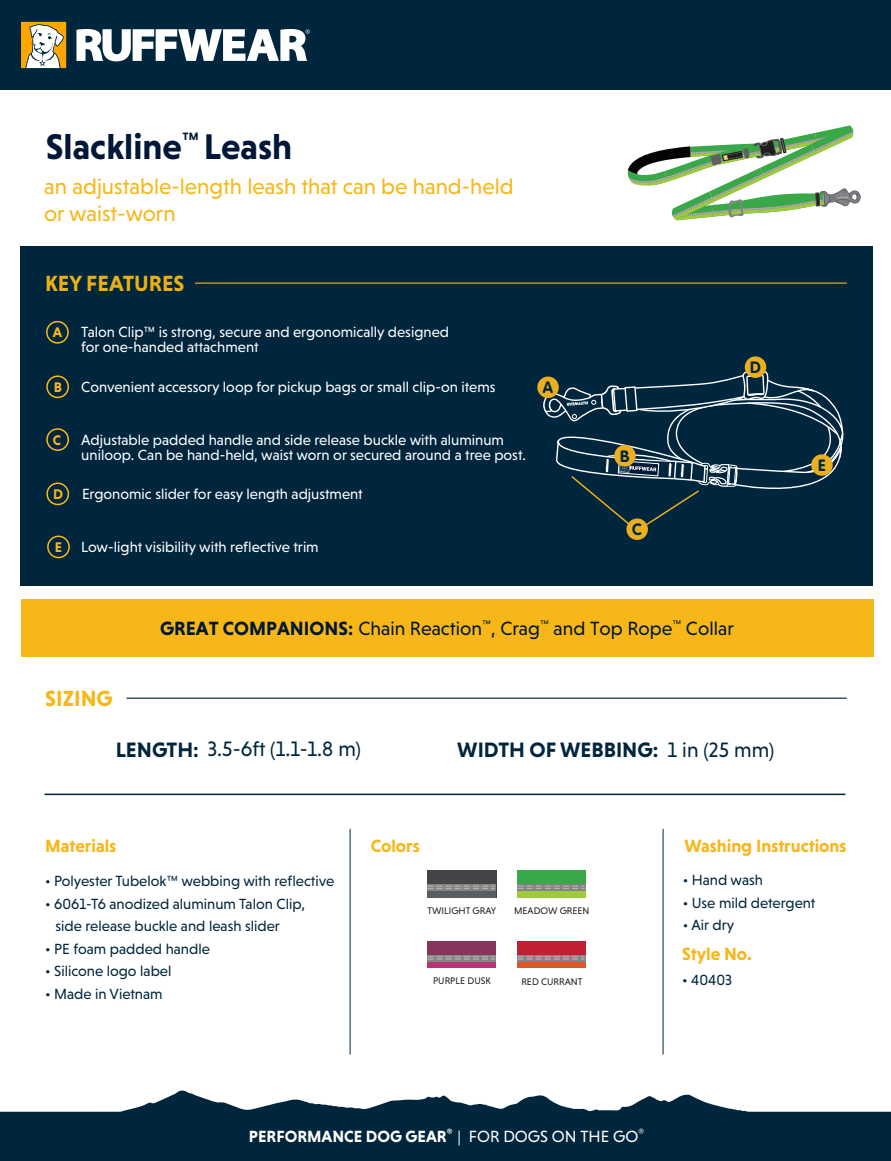
<style>
.page{position:relative;width:891px;height:1161px;background:#fff}
.page>*{position:absolute;margin:0;border:0;box-sizing:border-box;transform-origin:0 0}
.t1{font:700 36.3px "Niveau Grotesk";color:#001739}
.t2{font:22.5px/27px "Niveau Grotesk";color:#f7b718}
.t3{font:700 22.35px "Niveau Grotesk";color:#ebaf16}
.t4{font:700 22.35px "Niveau Grotesk";color:#f7b718}
.t5{font:21.15px "Niveau Grotesk";color:#00263e}
.t6{font:700 21.15px "Niveau Grotesk";color:#00263e}
.t7{font:19.5px "Niveau Grotesk";color:#001739}
.t8{font:700 18px "Niveau Grotesk";color:#f7b718}
.t9{font:700 16.5px "Niveau Grotesk";color:#fff}
.t10{font:700 16.2px "VAG Rounded";color:#00263e}
.t11{font:15px/15px "Niveau Grotesk";color:#fff}
.t12{font:15px/22.5px "Niveau Grotesk";color:#00263e}
.t13{font:700 14.25px "Niveau Grotesk";color:#f7b718}
.t14{font:9.75px "Niveau Grotesk";color:#221e1f}
.s1{font-weight:700}
.s2{font-weight:400}
</style>
<div class="page">
<div style="left:21px;top:599px;width:852px;height:58px;background:#f7b718"></div>
<div style="left:0;top:0;width:891px;height:89px;background:#00263e"></div>
<svg style="left:76px;top:29px;width:234px;height:32px"></svg>
<svg style="left:21px;top:21px;width:46px;height:48px;background:#d6b97a"></svg>
<div style="left:20px;top:246px;width:852px;height:340px;background:#00263e"></div>
<div style="left:46px;top:428px;width:23px;height:23px;border:2px solid #fdb913;border-radius:10px"></div>
<div style="left:46px;top:375px;width:23px;height:23px;border:2px solid #fdb913;border-radius:10px"></div>
<div style="left:46px;top:321px;width:23px;height:23px;border:2px solid #fdb913;border-radius:10px"></div>
<div style="left:46px;top:483px;width:23px;height:22px;border:2px solid #fdb913;border-radius:10px"></div>
<hr style="left:44px;top:794px;width:801px;height:1px;background:#00263e">
<hr style="left:350px;top:829px;width:1px;height:226px;background:#00263e">
<hr style="left:663px;top:829px;width:1px;height:226px;background:#00263e">
<hr style="left:127px;top:698px;width:720px;height:1px;background:#00263e">
<hr style="left:195px;top:283px;width:652px;height:1px;background:#f7b718">
<div style="left:427px;top:871px;width:69px;height:27px;background:#444548"></div>
<div style="left:428px;top:889px;width:68px;height:9px;background:#595e62"></div>
<svg style="left:427px;top:884px;width:69px;height:7px"></svg>
<svg style="left:427px;top:886px;width:68px;height:3px"></svg>
<div style="left:517px;top:871px;width:69px;height:17px;background:#39a849"></div>
<div style="left:517px;top:888px;width:69px;height:10px;background:#9dcb3b"></div>
<svg style="left:517px;top:884px;width:69px;height:7px"></svg>
<svg style="left:518px;top:886px;width:67px;height:3px"></svg>
<div style="left:428px;top:941px;width:68px;height:17px;background:#87345e"></div>
<svg style="left:427px;top:958px;width:69px;height:10px"></svg>
<div style="left:428px;top:955px;width:68px;height:6px;background:#868485"></div>
<svg style="left:428px;top:956px;width:67px;height:4px"></svg>
<div style="left:517px;top:941px;width:69px;height:17px;background:#c02134"></div>
<svg style="left:517px;top:961px;width:69px;height:7px"></svg>
<div style="left:517px;top:955px;width:69px;height:6px;background:#868485"></div>
<svg style="left:517px;top:956px;width:68px;height:4px"></svg>
<svg style="left:727px;top:89px;width:115px;height:195px"></svg>
<div style="left:537px;top:377px;width:22px;height:21px;background:#eaae20;border-radius:50%"></div>
<svg style="left:543px;top:356px;width:301px;height:177px"></svg>
<div style="left:626px;top:518px;width:22px;height:22px;background:#eaae20;border-radius:50%"></div>
<div style="left:47px;top:536px;width:23px;height:22px;border:2px solid #fdb913;border-radius:10px"></div>
<div style="left:811px;top:454px;width:22px;height:22px;background:#eaae20;border-radius:50%"></div>
<svg style="left:627px;top:118px;width:234px;height:111px"></svg>
<svg style="left:0;top:1090px;width:891px;height:71px;fill:#00263e"></svg>
<h1 class="t1" style="left:46px;top:126px;width:248px">Slackline<sup>™</sup> Leash</h1>
<h2 class="t2" style="left:44px;top:173px;width:471px">an adjustable-length leash that can be hand-held or waist-worn</h2>
<h3 class="t3" style="left:45px;top:270px;width:141px">KEY FEATURES</h3>
<p class="t13" style="left:53px;top:323px;width:11px">A</p>
<p class="t11" style="left:81px;top:324px;width:369px">Talon Clip™ is strong, secure and ergonomically designed for one-handed attachment</p>
<p class="t10" style="left:750px;top:358px;width:12px">D</p>
<p class="t13" style="left:54px;top:379px;width:10px">B</p>
<p class="t11" style="left:81px;top:380px;width:416px">Convenient accessory loop for pickup bags or small clip-on items</p>
<p class="t10" style="left:543px;top:378px;width:12px">A</p>
<p class="t13" style="left:53px;top:431px;width:10px">C</p>
<p class="t11" style="left:81px;top:432px;width:446px">Adjustable padded handle and side release buckle with aluminum uniloop. Can be hand-held, waist worn or secured around a tree post.</p>
<p class="t10" style="left:620px;top:446px;width:11px">B</p>
<p class="t13" style="left:53px;top:486px;width:11px">D</p>
<p class="t11" style="left:82px;top:487px;width:282px">Ergonomic slider for easy length adjustment</p>
<p class="t10" style="left:632px;top:520px;width:11px">C</p>
<p class="t13" style="left:55px;top:539px;width:9px">E</p>
<p class="t11" style="left:81px;top:539px;width:239px">Low-light visibility with reflective trim</p>
<h3 class="t4" style="left:45px;top:686px;width:69px">SIZING</h3>
<h3 class="t7" style="left:160px;top:617px;width:575px"><span class="s1">GREAT COMPANIONS:</span> Chain Reaction<sup>™</sup>, Crag<sup>™</sup> and Top Rope<sup>™</sup> Collar</h3>
<h3 class="t5" style="left:116px;top:737px;width:247px"><span class="s1">LENGTH:</span> 3.5-6ft (1.1-1.8 m)</h3>
<h3 class="t6" style="left:457px;top:737px;width:318px">WIDTH OF WEBBING: <span class="s2">1 in (25 mm)</span></h3>
<p class="t10" style="left:818px;top:456px;width:9px">E</p>
<p class="t8" style="left:45px;top:835px;width:73px">Materials</p>
<p class="t12" style="left:45px;top:870px;width:291px">• Polyester Tubelok™ webbing with reflective</p>
<p class="t12" style="left:56px;top:892px;width:251px;text-indent:-11px">• 6061-T6 anodized aluminum Talon Clip, side release buckle and leash slider</p>
<p class="t12" style="left:45px;top:937px;width:166px">• PE foam padded handle</p>
<p class="t12" style="left:45px;top:960px;width:128px">• Silicone logo label</p>
<p class="t12" style="left:45px;top:982px;width:119px">• Made in Vietnam</p>
<p class="t8" style="left:371px;top:835px;width:51px">Colors</p>
<p class="t14" style="left:427px;top:905px;width:70px">TWILIGHT GRAY</p>
<p class="t14" style="left:514px;top:905px;width:77px">MEADOW GREEN</p>
<p class="t14" style="left:433px;top:975px;width:59px">PURPLE DUSK</p>
<p class="t14" style="left:521px;top:976px;width:63px">RED CURRANT</p>
<p class="t8" style="left:684px;top:835px;width:164px">Washing Instructions</p>
<p class="t12" style="left:683px;top:869px;width:82px">• Hand wash</p>
<p class="t12" style="left:683px;top:892px;width:134px">• Use mild detergent</p>
<p class="t12" style="left:683px;top:914px;width:53px">• Air dry</p>
<p class="t8" style="left:682px;top:944px;width:71px">Style No.</p>
<p class="t12" style="left:682px;top:969px;width:51px">• 40403</p>
<p class="t9" style="left:249px;top:1127px;width:397px">PERFORMANCE DOG GEAR<sup>®</sup> <span class="s2">| FOR DOGS ON THE GO</span><sup>®</sup></p>
</div>
